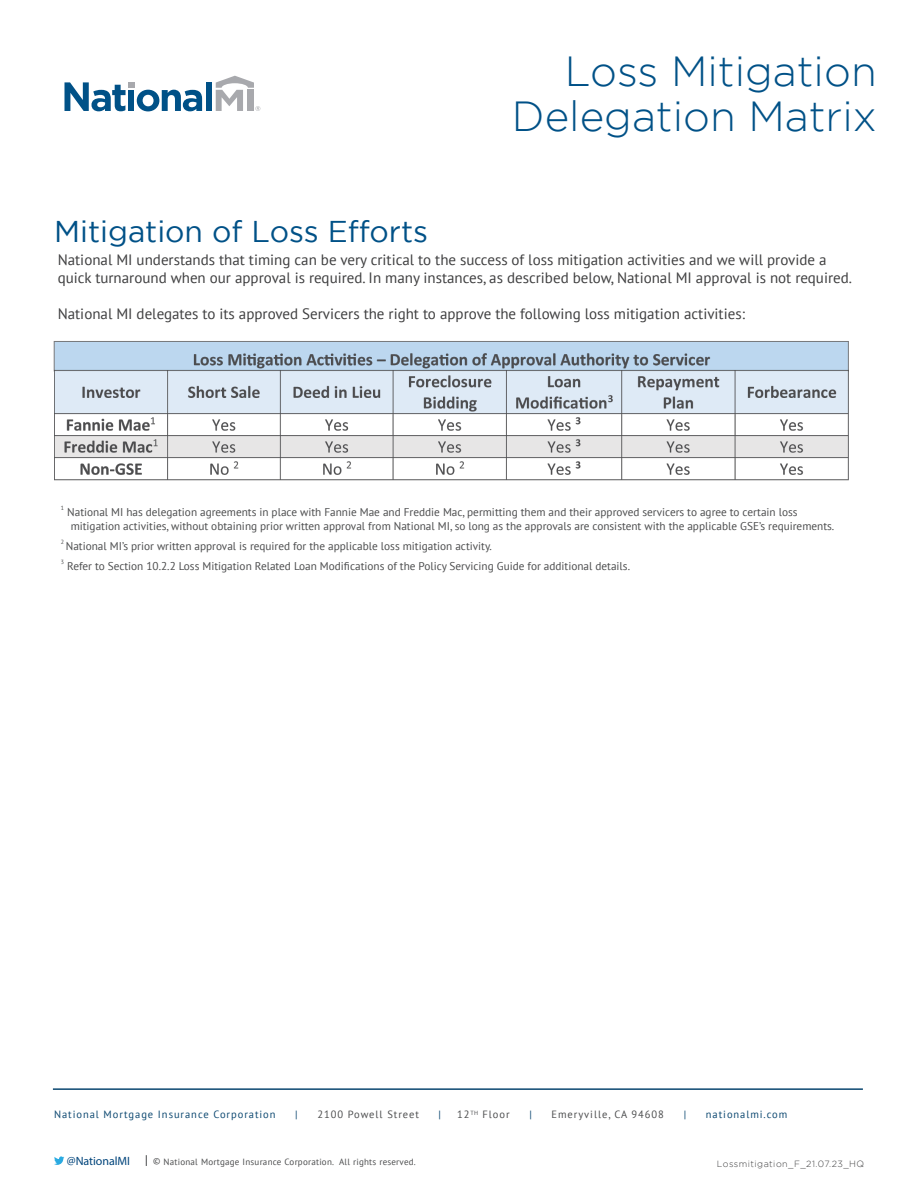
<style>
.page{position:relative;width:918px;height:1188px;background:#fff}
.page>*{position:absolute;margin:0;border:0;box-sizing:border-box;transform-origin:0 0}
.t1{font:300 42px/45px "Gotham";color:#005187;text-align:right}
.t2{font:30px "Gotham";color:#005187}
.t3{font:15px/18px "PT Sans";color:#3e3e3f}
.t4{font:12px "Myriad Pro";letter-spacing:-.005em;color:#00447b}
.t5{font:11.25px/13.5px "PT Sans";color:#4b4c4d}
.t6{font:10.5px "PT Sans";letter-spacing:.09em;color:#0b4770}
.t7{font:10.5px "PT Sans";letter-spacing:.09em;color:#4b4c4d}
.t8{font:9px "PT Sans";letter-spacing:.025em;color:#4b4c4d}
.t9{font:300 9px "Gotham";letter-spacing:.05em;color:#3e3e3f}
.t10{font:6px "PT Sans";color:#4b4c4d}
</style>
<div class="page">
<div style="left:206px;top:82px;width:5px;height:29px;background:#005187"></div>
<svg style="left:65px;top:82px;width:137px;height:29px"></svg>
<svg style="left:216px;top:76px;width:44px;height:35px"></svg>
<svg style="left:54px;top:1156px;width:10px;height:9px"></svg>
<hr style="left:53px;top:1088px;width:810px;height:2px;background:#0b4770">
<div style="left:54px;top:341px;width:795px;height:30px;background:#bcd7ef;border:1px solid #76787b"></div>
<img style="left:54px;top:351px;width:794px;height:130px">
<h1 class="t1" style="left:512px;top:48px;width:366px">Loss Mitigation<br>Delegation Matrix</h1>
<h2 class="t2" style="left:54px;top:215px;width:375px">Mitigation of Loss Efforts</h2>
<p class="t3" style="left:58px;top:250px;width:796px">National MI understands that timing can be very critical to the success of loss mitigation activities and we will provide a quick turnaround when our approval is required. In many instances, as described below, National MI approval is not required.</p>
<h3 class="t3" style="left:58px;top:304px;width:689px">National MI delegates to its approved Servicers the right to approve the following loss mitigation activities:</h3>
<p class="t10" style="left:61px;top:504px;width:5px">1</p>
<p class="t5" style="left:71px;top:505px;width:765px;text-indent:-3px">National MI has delegation agreements in place with Fannie Mae and Freddie Mac, permitting them and their approved servicers to agree to certain loss mitigation activities, without obtaining prior written approval from National MI, so long as the approvals are consistent with the applicable GSE’s requirements.</p>
<p class="t10" style="left:61px;top:538px;width:5px">2</p>
<p class="t5" style="left:66px;top:539px;width:428px">National MI’s prior written approval is required for the applicable loss mitigation activity.</p>
<p class="t10" style="left:61px;top:558px;width:5px">3</p>
<p class="t5" style="left:67px;top:559px;width:564px">Refer to Section 10.2.2 Loss Mitigation Related Loan Modifications of the Policy Servicing Guide for additional details.</p>
<p class="t6" style="left:54px;top:1107px;width:223px">National Mortgage Insurance Corporation</p>
<p class="t6" style="left:295px;top:1107px;width:4px">|</p>
<p class="t7" style="left:317px;top:1107px;width:103px">2100 Powell Street</p>
<p class="t6" style="left:439px;top:1107px;width:4px">|</p>
<p class="t7" style="left:457px;top:1107px;width:54px">12<sup>TH</sup> Floor</p>
<p class="t6" style="left:529px;top:1107px;width:4px">|</p>
<p class="t7" style="left:552px;top:1107px;width:114px">Emeryville, CA 94608</p>
<p class="t6" style="left:684px;top:1107px;width:4px">|</p>
<p class="t6" style="left:706px;top:1107px;width:83px">nationalmi.com</p>
<p class="t4" style="left:67px;top:1154px;width:65px">@NationalMI</p>
<p class="t8" style="left:153px;top:1156px;width:264px">© National Mortgage Insurance Corporation. All rights reserved.</p>
<p class="t9" style="left:717px;top:1159px;width:149px">Lossmitigation_F_21.07.23_HQ</p>
</div>
